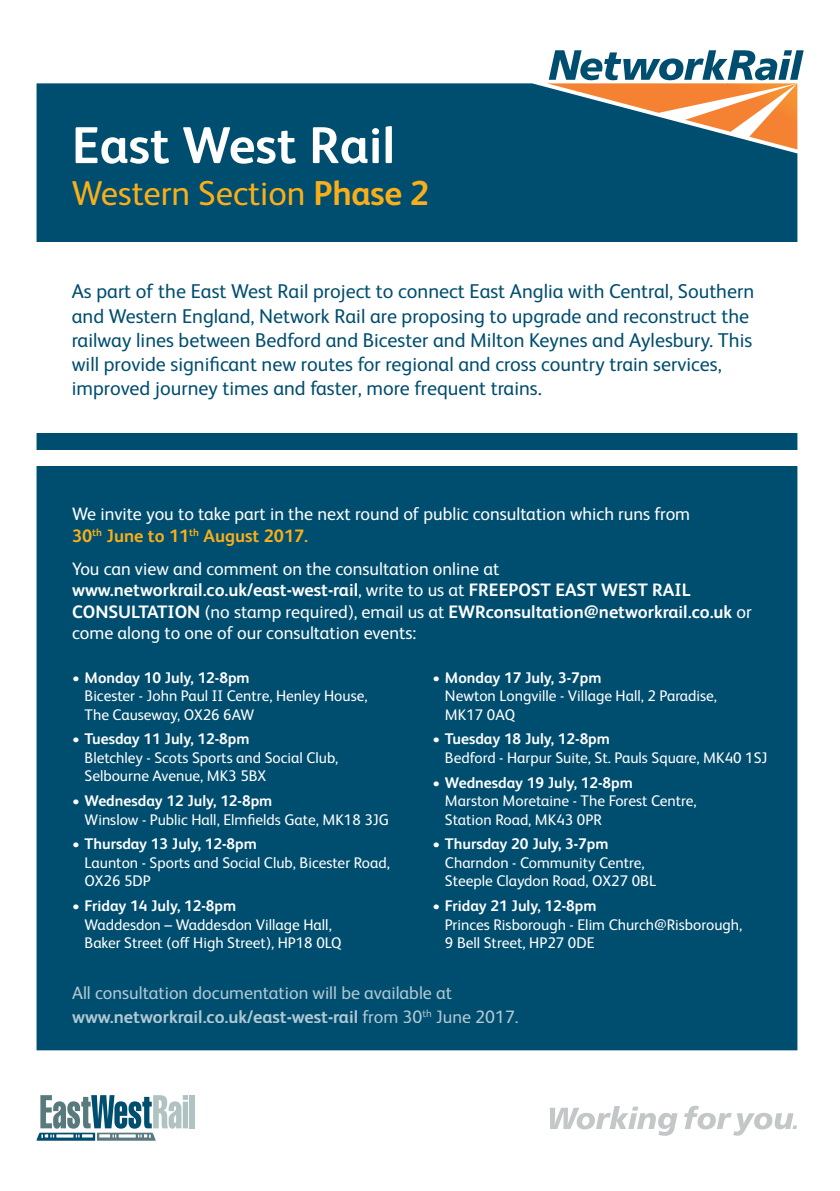
<style>
.page{position:relative;width:840px;height:1191px;background:#fff}
.page>*{position:absolute;margin:0;border:0;box-sizing:border-box;transform-origin:0 0}
.t1{font:700 51.8px "Network Rail Sans";color:#fff}
.t2{font:34.6px "Network Rail Sans";color:#faaf18}
.t3{font:20px/24px "Network Rail Sans";color:#004e6f}
.t4{font:18px/21.6px "Network Rail Sans";color:#fff}
.t5{font:15.4px/18.4px "Network Rail Sans";color:#fff}
.s1{font-weight:700}
.s2{font-weight:700;color:#faaf18}
</style>
<div class="page">
<svg style="left:548px;top:50px;width:255px;height:99px"></svg>
<div style="left:37px;top:83px;width:760px;height:967px;background:#004e6f"></div>
<div style="left:189px;top:1095px;width:6px;height:33px;background:#b0c2c2"></div>
<svg style="left:36px;top:1095px;width:152px;height:45px"></svg>
<svg style="left:550px;top:1105px;width:246px;height:30px"></svg>
<div style="left:0;top:242px;width:839px;height:190px;background:#fff"></div>
<div style="left:0;top:450px;width:839px;height:15px;background:#fff"></div>
<p class="t1" style="left:72px;top:110px;width:324px">East West Rail</p>
<p class="t2" style="left:72px;top:170px;width:359px">Western Section <span class="s1">Phase 2</span></p>
<p class="t3" style="left:72px;top:279px;width:683px">As part of the East West Rail project to connect East Anglia with Central, Southern and Western England, Network Rail are proposing to upgrade and reconstruct the railway lines between Bedford and Bicester and Milton Keynes and Aylesbury. This will provide significant new routes for regional and cross country train services, improved journey times and faster, more frequent trains.</p>
<p class="t4" style="left:72px;top:502px;width:619px">We invite you to take part in the next round of public consultation which runs from<br><span class="s2">30</span><sup>th</sup> <span class="s2">June to 11</span><sup>th</sup> <span class="s2">August 2017.</span></p>
<p class="t4" style="left:72px;top:556px;width:680px">You can view and comment on the consultation online at <span class="s1">www.networkrail.co.uk/east-west-rail</span>, write to us at <span class="s1">FREEPOST EAST WEST RAIL CONSULTATION</span> (no stamp required), email us at <span class="s1">EWRconsultation@networkrail.co.uk</span> or come along to one of our consultation events:</p>
<p class="t5" style="left:84px;top:667px;width:284px;text-indent:-12px"><span class="s1">• Monday 10 July, 12-8pm<br></span>Bicester - John Paul II Centre, Henley House,<br>The Causeway, OX26 6AW</p>
<p class="t5" style="left:84px;top:729px;width:255px;text-indent:-12px"><span class="s1">• Tuesday 11 July, 12-8pm<br></span>Bletchley - Scots Sports and Social Club,<br>Selbourne Avenue, MK3 5BX</p>
<p class="t5" style="left:84px;top:791px;width:306px;text-indent:-12px"><span class="s1">• Wednesday 12 July, 12-8pm<br></span>Winslow - Public Hall, Elmfields Gate, MK18 3JG</p>
<p class="t5" style="left:84px;top:834px;width:306px;text-indent:-12px"><span class="s1">• Thursday 13 July, 12-8pm<br></span>Launton - Sports and Social Club, Bicester Road,<br>OX26 5DP</p>
<p class="t5" style="left:84px;top:896px;width:258px;text-indent:-12px"><span class="s1">• Friday 14 July, 12-8pm<br></span>Waddesdon – Waddesdon Village Hall,<br>Baker Street (off High Street), HP18 0LQ</p>
<p class="t5" style="left:444px;top:667px;width:273px;text-indent:-12px"><span class="s1">• Monday 17 July, 3-7pm<br></span>Newton Longville - Village Hall, 2 Paradise,<br>MK17 0AQ</p>
<p class="t5" style="left:444px;top:729px;width:324px;text-indent:-12px"><span class="s1">• Tuesday 18 July, 12-8pm<br></span>Bedford - Harpur Suite, St. Pauls Square, MK40 1SJ</p>
<p class="t5" style="left:444px;top:772px;width:253px;text-indent:-12px"><span class="s1">• Wednesday 19 July, 12-8pm<br></span>Marston Moretaine - The Forest Centre,<br>Station Road, MK43 0PR</p>
<p class="t5" style="left:444px;top:834px;width:212px;text-indent:-12px"><span class="s1">• Thursday 20 July, 3-7pm<br></span>Charndon - Community Centre,<br>Steeple Claydon Road, OX27 0BL</p>
<p class="t5" style="left:444px;top:896px;width:299px;text-indent:-12px"><span class="s1">• Friday 21 July, 12-8pm<br></span>Princes Risborough - Elim Church@Risborough,<br>9 Bell Street, HP27 0DE</p>
<p class="t4" style="left:72px;top:979px;width:448px;line-height:24px">All consultation documentation will be available at <span class="s1">www.networkrail.co.uk/east-west-rail</span> from 30<sup>th</sup> June 2017.</p>
</div>
